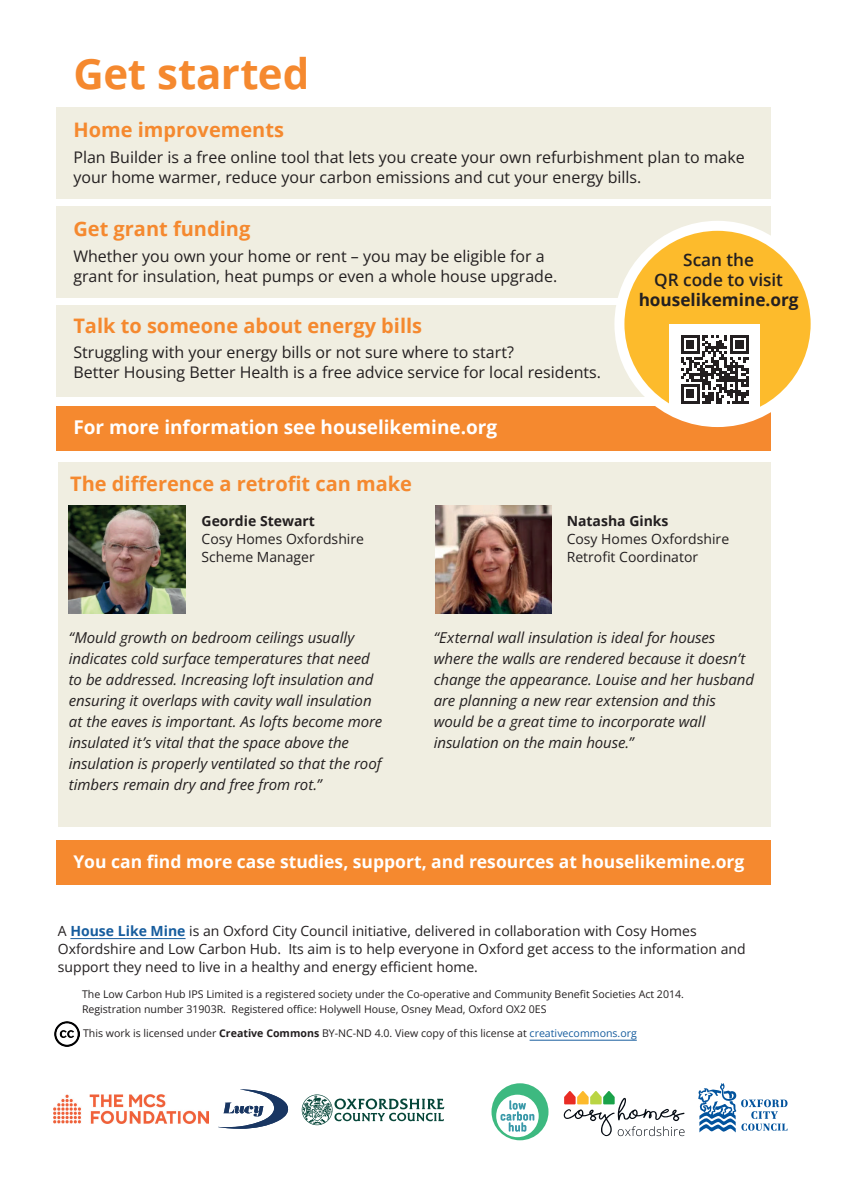
<style>
.page{position:relative;width:842px;height:1191px;background:#fff}
.page>*{position:absolute;margin:0;border:0;box-sizing:border-box;transform-origin:0 0}
.t1{font:700 42px "Open Sans";letter-spacing:-.005em;color:#f5892f}
.t2{font:700 20px "Open Sans";color:#f5892f}
.t3{font:700 19px "Open Sans";color:#fff}
.t4{font:700 17.5px "Open Sans";color:#fff}
.t5{font:600 17.2px/19.8px "Open Sans";color:#231f20;text-align:center}
.t6{font:700 17.2px "Open Sans";color:#231f20}
.t7{font:16px/20px "Open Sans";color:#231f20}
.t8{font:italic 15px/21px "Open Sans";letter-spacing:-.005em;color:#231f20}
.t9{font:14px/18px "Open Sans";color:#231f20}
.t10{font:700 14px "Open Sans";color:#231f20}
.t11{font:10.6px/15px "Open Sans";color:#231f20}
.s1{font-weight:700;color:#175d9e}
.s2{font-weight:700}
.s3{color:#175d9e}
</style>
<div class="page">
<div style="left:57px;top:406px;width:714px;height:45px;background:#f5892f"></div>
<div style="left:57px;top:840px;width:714px;height:45px;background:#f5892f"></div>
<hr style="left:530px;top:1040px;width:107px;height:1px;background:#175d9e">
<img style="left:54px;top:1021px;width:25px;height:25px">
<hr style="left:70px;top:938px;width:116px;height:1px;background:#175d9e">
<div style="left:58px;top:462px;width:713px;height:364px;background:#f0eee1"></div>
<div style="left:57px;top:107px;width:714px;height:92px;background:#f0eee1"></div>
<div style="left:57px;top:206px;width:714px;height:92px;background:#f0eee1"></div>
<div style="left:57px;top:305px;width:714px;height:92px;background:#f0eee1"></div>
<img style="left:69px;top:505px;width:116px;height:109px">
<img style="left:435px;top:505px;width:117px;height:109px">
<div style="left:619px;top:226px;width:197px;height:196px;background:#fdbb2c;border-radius:50%"></div>
<div style="left:614px;top:221px;width:207px;height:206px;border:10px solid #fff;border-radius:50%"></div>
<div style="left:670px;top:324px;width:90px;height:90px;background:#fff"></div>
<svg style="left:679px;top:335px;width:70px;height:88px"></svg>
<svg style="left:698px;top:1083px;width:89px;height:49px"></svg>
<svg style="left:491px;top:1083px;width:57px;height:57px"></svg>
<svg style="left:302px;top:1094px;width:142px;height:31px"></svg>
<svg style="left:218px;top:1089px;width:71px;height:39px"></svg>
<svg style="left:564px;top:1091px;width:120px;height:45px"></svg>
<img style="left:54px;top:1094px;width:155px;height:29px">
<h1 class="t1" style="left:73px;top:44px;width:237px">Get started</h1>
<h2 class="t2" style="left:73px;top:116px;width:212px">Home improvements</h2>
<p class="t7" style="left:73px;top:147px;width:673px">Plan Builder is a free online tool that lets you create your own refurbishment plan to make your home warmer, reduce your carbon emissions and cut your energy bills.</p>
<h2 class="t2" style="left:73px;top:214px;width:178px">Get grant funding</h2>
<p class="t7" style="left:73px;top:245px;width:485px">Whether you own your home or rent – you may be eligible for a grant for insulation, heat pumps or even a whole house upgrade.</p>
<h2 class="t2" style="left:73px;top:311px;width:350px">Talk to someone about energy bills</h2>
<p class="t7" style="left:73px;top:342px;width:529px">Struggling with your energy bills or not sure where to start?<br>Better Housing Better Health is a free advice service for local residents.</p>
<p class="t3" style="left:73px;top:413px;width:425px">For more information see houselikemine.org</p>
<h2 class="t2" style="left:70px;top:469px;width:343px">The difference a retrofit can make</h2>
<p class="t5" style="left:654px;top:250px;width:130px">Scan the<br>QR code to visit</p>
<p class="t6" style="left:639px;top:287px;width:161px">houselikemine.org</p>
<p class="t10" style="left:202px;top:510px;width:115px">Geordie Stewart</p>
<p class="t9" style="left:202px;top:529px;width:164px">Cosy Homes Oxfordshire<br>Scheme Manager</p>
<p class="t8" style="left:69px;top:626px;width:315px">“Mould growth on bedroom ceilings usually indicates cold surface temperatures that need to be addressed. Increasing loft insulation and ensuring it overlaps with cavity wall insulation at the eaves is important. As lofts become more insulated it’s vital that the space above the insulation is properly ventilated so that the roof timbers remain dry and free from rot.”</p>
<p class="t10" style="left:567px;top:510px;width:103px">Natasha Ginks</p>
<p class="t9" style="left:567px;top:529px;width:164px">Cosy Homes Oxfordshire<br>Retrofit Coordinator</p>
<p class="t8" style="left:434px;top:626px;width:322px">“External wall insulation is ideal for houses where the walls are rendered because it doesn’t change the appearance. Louise and her husband are planning a new rear extension and this would be a great time to incorporate wall insulation on the main house.”</p>
<p class="t4" style="left:73px;top:849px;width:672px">You can find more case studies, support, and resources at houselikemine.org</p>
<p class="t9" style="left:58px;top:921px;width:689px">A <span class="s1">House Like Mine</span> is an Oxford City Council initiative, delivered in collaboration with Cosy Homes<br>Oxfordshire and Low Carbon Hub. Its aim is to help everyone in Oxford get access to the information and support they need to live in a healthy and energy efficient home.</p>
<p class="t11" style="left:82px;top:986px;width:603px">The Low Carbon Hub IPS Limited is a registered society under the Co-operative and Community Benefit Societies Act 2014.<br>Registration number 31903R. Registered office: Holywell House, Osney Mead, Oxford OX2 0ES</p>
<p class="t11" style="left:83px;top:1025px;width:555px">This work is licensed under <span class="s2">Creative Commons</span> BY-NC-ND 4.0. View copy of this license at <span class="s3">creativecommons.org</span></p>
</div>
